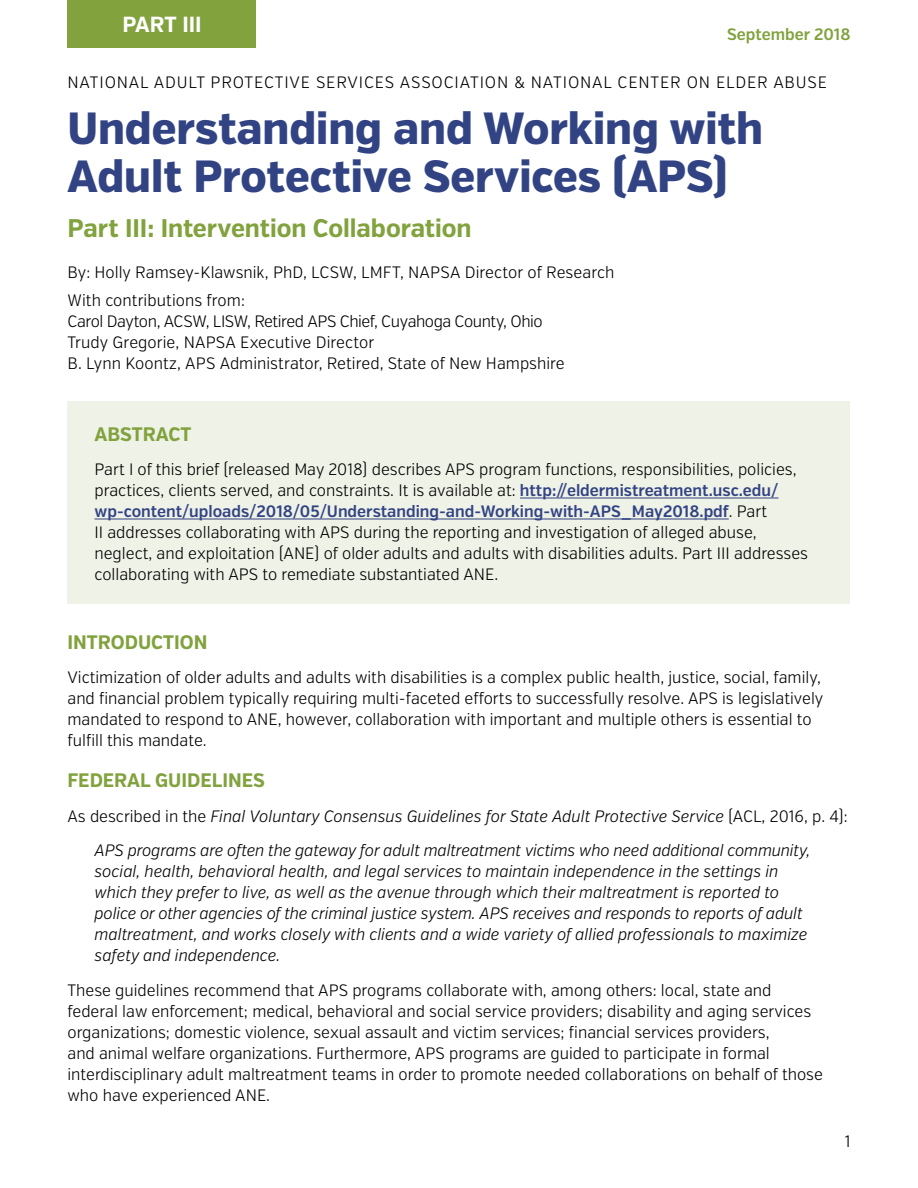
<style>
.page{position:relative;width:918px;height:1188px;background:#fff}
.page>*{position:absolute;margin:0;border:0;box-sizing:border-box;transform-origin:0 0}
.t1{font:800 45px/48px "Verb Cond";color:#324384}
.t2{font:700 25.5px "Verb Cond";letter-spacing:-.005em;color:#81a23d}
.t3{font:700 21.9px "Verb Cond";color:#fff}
.t4{font:700 19.5px "Verb Cond";color:#81a23d}
.t5{font:300 16.5px/21px "Verb Cond";color:#000}
.t6{font:italic 300 16.5px/21px "Verb Cond";color:#000}
.t7{font:300 16.5px "Verb Cond";letter-spacing:.05em;color:#000}
.t8{font:600 16.5px "Verb Cond";color:#81a23d}
.s1{font-weight:600;color:#324384}
.s2{font-style:normal}
</style>
<div class="page">
<div style="left:68px;top:0;width:188px;height:47px;background:#81a23d"></div>
<div style="left:68px;top:402px;width:782px;height:202px;background:#eff2e7"></div>
<hr style="left:520px;top:498px;width:258px;height:1px;background:#324384">
<hr style="left:94px;top:519px;width:635px;height:1px;background:#324384">
<h3 class="t3" style="left:122px;top:12px;width:81px">PART III</h3>
<p class="t8" style="left:727px;top:25px;width:125px">September 2018</p>
<p class="t7" style="left:68px;top:72px;width:761px">NATIONAL ADULT PROTECTIVE SERVICES ASSOCIATION &amp; NATIONAL CENTER ON ELDER ABUSE</p>
<h1 class="t1" style="left:68px;top:105px;width:697px">Understanding and Working with<br>Adult Protective Services (APS)</h1>
<h2 class="t2" style="left:68px;top:213px;width:406px">Part III: Intervention Collaboration</h2>
<p class="t5" style="left:67px;top:259px;width:548px;line-height:27.8px">By: Holly Ramsey-Klawsnik, PhD, LCSW, LMFT, NAPSA Director of Research<br>With contributions from:</p>
<p class="t5" style="left:68px;top:311px;width:499px">Carol Dayton, ACSW, LISW, Retired APS Chief, Cuyahoga County, Ohio<br>Trudy Gregorie, NAPSA Executive Director<br>B. Lynn Koontz, APS Administrator, Retired, State of New Hampshire</p>
<p class="t4" style="left:94px;top:422px;width:98px">ABSTRACT</p>
<p class="t5" style="left:94px;top:459px;width:715px">Part I of this brief (released May 2018) describes APS program functions, responsibilities, policies, practices, clients served, and constraints. It is available at: <span class="s1">http://eldermistreatment.usc.edu/ wp-content/uploads/2018/05/Understanding-and-Working-with-APS_May2018.pdf</span>. Part<br>II addresses collaborating with APS during the reporting and investigation of alleged abuse, neglect, and exploitation (ANE) of older adults and adults with disabilities adults. Part III addresses collaborating with APS to remediate substantiated ANE.</p>
<p class="t4" style="left:68px;top:630px;width:141px">INTRODUCTION</p>
<p class="t5" style="left:68px;top:667px;width:757px">Victimization of older adults and adults with disabilities is a complex public health, justice, social, family, and financial problem typically requiring multi-faceted efforts to successfully resolve. APS is legislatively mandated to respond to ANE, however, collaboration with important and multiple others is essential to fulfill this mandate.</p>
<p class="t4" style="left:68px;top:769px;width:199px">FEDERAL GUIDELINES</p>
<p class="t6" style="left:94px;top:799px;width:755px;line-height:34.5px;text-indent:-27px"><span class="s2">As described in the</span> Final Voluntary Consensus Guidelines for State Adult Protective Service <span class="s2">(ACL, 2016, p. 4):<br></span>APS programs are often the gateway for adult maltreatment victims who need additional community,</p>
<p class="t6" style="left:94px;top:861px;width:714px">social, health, behavioral health, and legal services to maintain independence in the settings in which they prefer to live, as well as the avenue through which their maltreatment is reported to police or other agencies of the criminal justice system. APS receives and responds to reports of adult maltreatment, and works closely with clients and a wide variety of allied professionals to maximize safety and independence.</p>
<p class="t5" style="left:68px;top:980px;width:757px">These guidelines recommend that APS programs collaborate with, among others: local, state and federal law enforcement; medical, behavioral and social service providers; disability and aging services organizations; domestic violence, sexual assault and victim services; financial services providers,<br>and animal welfare organizations. Furthermore, APS programs are guided to participate in formal interdisciplinary adult maltreatment teams in order to promote needed collaborations on behalf of those who have experienced ANE.</p>
<p class="t5" style="left:845px;top:1131px;width:7px">1</p>
</div>
